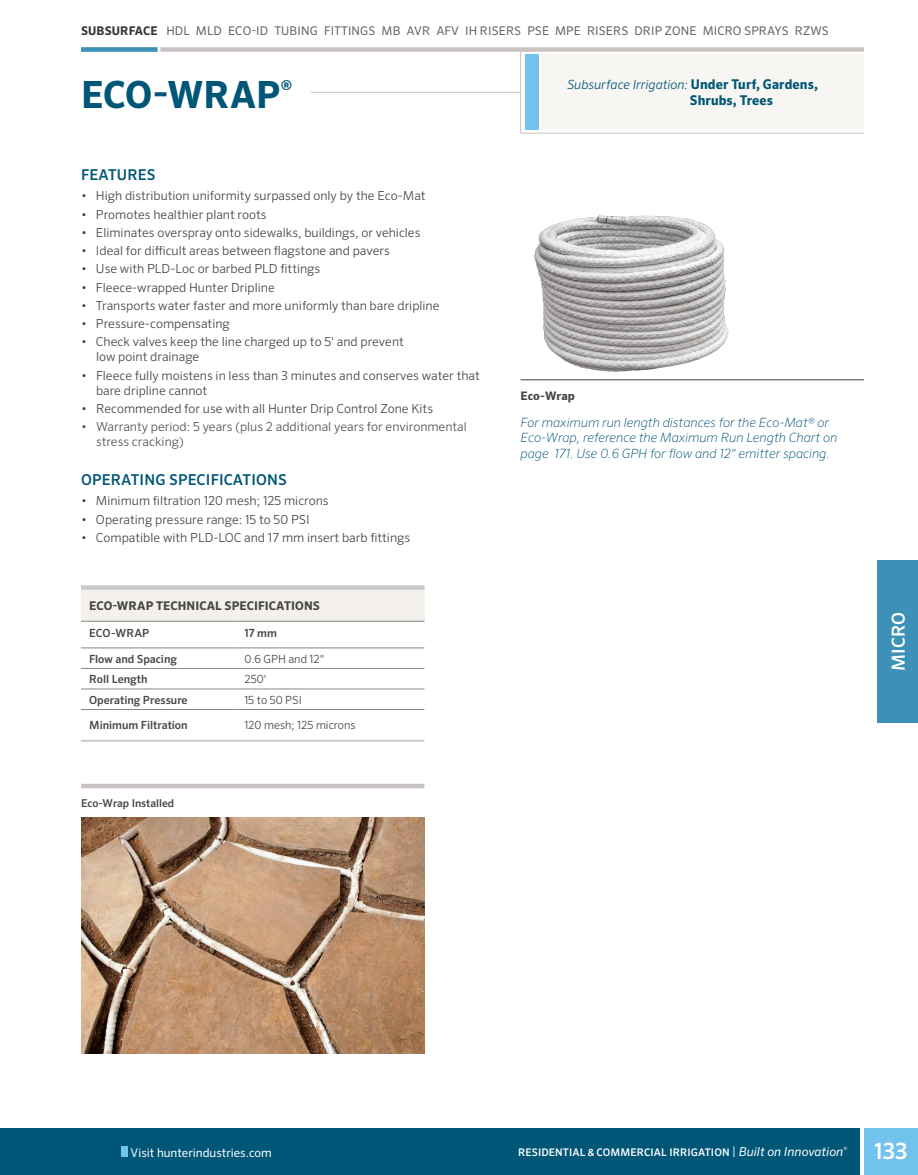
<style>
.page{position:relative;width:918px;height:1175px;background:#fff}
.page>*{position:absolute;margin:0;border:0;box-sizing:border-box;transform-origin:0 0}
.t1{font:700 37.5px "Sero Pro";letter-spacing:-.005em;color:#005676}
.t2{font:500 22.5px "Sero Pro";color:#fff}
.t3{font:500 18px "Sero Pro";letter-spacing:.01em;color:#fff}
.t4{font:500 15px "Sero Pro";letter-spacing:.01em;color:#005676}
.t5{font:700 13.5px "Sero Pro";letter-spacing:.005em;color:#005676}
.t6{font:italic 200 12.75px/15.3px "Sero Pro";color:#005676}
.t7{font:italic 300 12.75px "Sero Pro";letter-spacing:.005em;color:#005676}
.t8{font:300 12.45px/15px "Sero Pro";color:#454545}
.t9{font:300 12.45px/15px "Sero Pro";color:#545455}
.t10{font:12px "Sero Pro";letter-spacing:.01em;color:#5e5e5f}
.t11{font:700 12px "Sero Pro";letter-spacing:.01em;color:#454545}
.t12{font:12px "Sero Pro";color:#fff}
.t13{font:700 11.7px "Sero Pro";letter-spacing:.01em;color:#454545}
.t14{font:500 11.25px "Sero Pro";color:#454545}
.t15{font:300 11.25px "Sero Pro";color:#454545}
.t16{font:500 10.8px "Sero Pro";color:#454545}
.t17{font:500 10.5px "Sero Pro";letter-spacing:.01em;color:#fff}
.s1{font-weight:700;color:#363636}
.s2{font-weight:700;font-style:normal;font-size:13.5px}
.s3{font-size:12px;color:#7ac6ee}
.s4{font-weight:400;font-style:italic;font-size:12.3px}
</style>
<div class="page">
<div style="left:878px;top:560px;width:40px;height:162px;background:#3d91b9"></div>
<div style="left:81px;top:47px;width:783px;height:5px;background:#c9c4c2"></div>
<hr style="left:81px;top:92px;width:439px;height:1px;background:#c9c4c2">
<svg style="left:520px;top:51px;width:344px;height:83px"></svg>
<div style="left:525px;top:54px;width:13px;height:76px;background:#71c3ed"></div>
<div style="left:0;top:1127px;width:860px;height:47px;background:#005676"></div>
<div style="left:864px;top:1127px;width:54px;height:47px;background:#71c3ed"></div>
<div style="left:122px;top:1146px;width:6px;height:10px;background:#71c3ed"></div>
<div style="left:81px;top:55px;width:229px;height:53px;background:#fff"></div>
<img style="left:534px;top:215px;width:195px;height:157px">
<hr style="left:521px;top:379px;width:343px;height:1px;background:#454545">
<div style="left:81px;top:587px;width:343px;height:34px;background:#f4f1ec"></div>
<svg style="left:81px;top:648px;width:343px;height:42px"></svg>
<div style="left:81px;top:585px;width:155px;height:5px;background:#c9c9ca"></div>
<div style="left:236px;top:585px;width:188px;height:5px;background:#c9c9ca"></div>
<hr style="left:81px;top:621px;width:155px;height:1px;background:#868787">
<hr style="left:236px;top:621px;width:188px;height:1px;background:#868787">
<hr style="left:81px;top:647px;width:155px;height:1px;background:#868787">
<hr style="left:236px;top:647px;width:188px;height:1px;background:#868787">
<hr style="left:81px;top:668px;width:155px;height:1px;background:#868787">
<hr style="left:236px;top:668px;width:188px;height:1px;background:#868787">
<hr style="left:81px;top:688px;width:155px;height:1px;background:#868787">
<hr style="left:236px;top:688px;width:188px;height:1px;background:#868787">
<hr style="left:81px;top:709px;width:155px;height:1px;background:#868787">
<hr style="left:236px;top:709px;width:188px;height:1px;background:#868787">
<hr style="left:81px;top:740px;width:155px;height:1px;background:#c9c9ca">
<hr style="left:236px;top:740px;width:188px;height:1px;background:#c9c9ca">
<div style="left:81px;top:47px;width:77px;height:5px;background:#3d91b9"></div>
<img style="left:81px;top:817px;width:343px;height:236px">
<div style="left:81px;top:783px;width:343px;height:5px;background:#c9c4c2"></div>
<p class="t10" style="left:81px;top:23px;width:749px"><span class="s1">SUBSURFACE</span> HDL MLD ECO-ID TUBING FITTINGS MB AVR AFV IH RISERS PSE MPE RISERS DRIP ZONE MICRO SPRAYS RZWS</p>
<h1 class="t1" style="left:81px;top:72px;width:213px">ECO-WRAP<sup>®</sup></h1>
<p class="t4" style="left:81px;top:166px;width:76px">FEATURES</p>
<p class="t8" style="left:81px;top:188px;width:346px">• High distribution uniformity surpassed only by the Eco-Mat</p>
<p class="t8" style="left:81px;top:207px;width:187px">• Promotes healthier plant roots</p>
<p class="t8" style="left:81px;top:225px;width:341px">• Eliminates overspray onto sidewalks, buildings, or vehicles</p>
<p class="t8" style="left:81px;top:243px;width:310px">• Ideal for difficult areas between flagstone and pavers</p>
<p class="t8" style="left:81px;top:261px;width:241px">• Use with PLD-Loc or barbed PLD fittings</p>
<p class="t8" style="left:81px;top:279px;width:195px">• Fleece-wrapped Hunter Dripline</p>
<p class="t8" style="left:81px;top:298px;width:360px">• Transports water faster and more uniformly than bare dripline</p>
<p class="t8" style="left:81px;top:316px;width:150px">• Pressure-compensating</p>
<p class="t8" style="left:96px;top:334px;width:309px;text-indent:-15px">• Check valves keep the line charged up to 5' and prevent low point drainage</p>
<p class="t8" style="left:96px;top:367px;width:385px;text-indent:-15px">• Fleece fully moistens in less than 3 minutes and conserves water that bare dripline cannot</p>
<p class="t8" style="left:81px;top:401px;width:354px">• Recommended for use with all Hunter Drip Control Zone Kits</p>
<p class="t9" style="left:96px;top:419px;width:372px;text-indent:-15px">• Warranty period: 5 years (plus 2 additional years for environmental stress cracking)</p>
<p class="t4" style="left:81px;top:470px;width:207px">OPERATING SPECIFICATIONS</p>
<p class="t8" style="left:81px;top:493px;width:249px">• Minimum filtration 120 mesh; 125 microns</p>
<p class="t8" style="left:81px;top:511px;width:230px">• Operating pressure range: 15 to 50 PSI</p>
<p class="t8" style="left:81px;top:530px;width:331px">• Compatible with PLD-LOC and 17 mm insert barb fittings</p>
<p class="t11" style="left:89px;top:598px;width:232px">ECO-WRAP TECHNICAL SPECIFICATIONS</p>
<p class="t14" style="left:89px;top:626px;width:62px">ECO-WRAP</p>
<p class="t14" style="left:244px;top:626px;width:34px">17 mm</p>
<p class="t14" style="left:89px;top:651px;width:89px">Flow and Spacing</p>
<p class="t15" style="left:244px;top:652px;width:81px">0.6 GPH and 12"</p>
<p class="t14" style="left:89px;top:672px;width:60px">Roll Length</p>
<p class="t15" style="left:244px;top:672px;width:23px">250'</p>
<p class="t14" style="left:89px;top:693px;width:100px">Operating Pressure</p>
<p class="t15" style="left:244px;top:693px;width:59px">15 to 50 PSI</p>
<p class="t14" style="left:89px;top:718px;width:100px">Minimum Filtration</p>
<p class="t15" style="left:244px;top:718px;width:113px">120 mesh; 125 microns</p>
<p class="t16" style="left:81px;top:796px;width:95px">Eco-Wrap Installed</p>
<p class="t7" style="left:567px;top:77px;width:253px">Subsurface Irrigation: <span class="s2">Under Turf, Gardens,</span></p>
<p class="t5" style="left:690px;top:92px;width:84px">Shrubs, Trees</p>
<p class="t13" style="left:521px;top:389px;width:56px">Eco-Wrap</p>
<p class="t6" style="left:521px;top:415px;width:318px">For maximum run length distances for the Eco-Mat® or<br>Eco-Wrap, reference the Maximum Run Length Chart on page 171. Use 0.6 GPH for flow and 12" emitter spacing.</p>
<h3 class="t3" style="left:888px;top:671px;width:61px;rotate:-90deg">MICRO</h3>
<p class="t12" style="left:131px;top:1145px;width:143px">Visit hunterindustries.com</p>
<p class="t17" style="left:518px;top:1146px;width:330px">RESIDENTIAL &amp; COMMERCIAL IRRIGATION <span class="s3">|</span> <span class="s4">Built on Innovation</span><sup>®</sup></p>
<h2 class="t2" style="left:874px;top:1137px;width:35px">133</h2>
</div>
